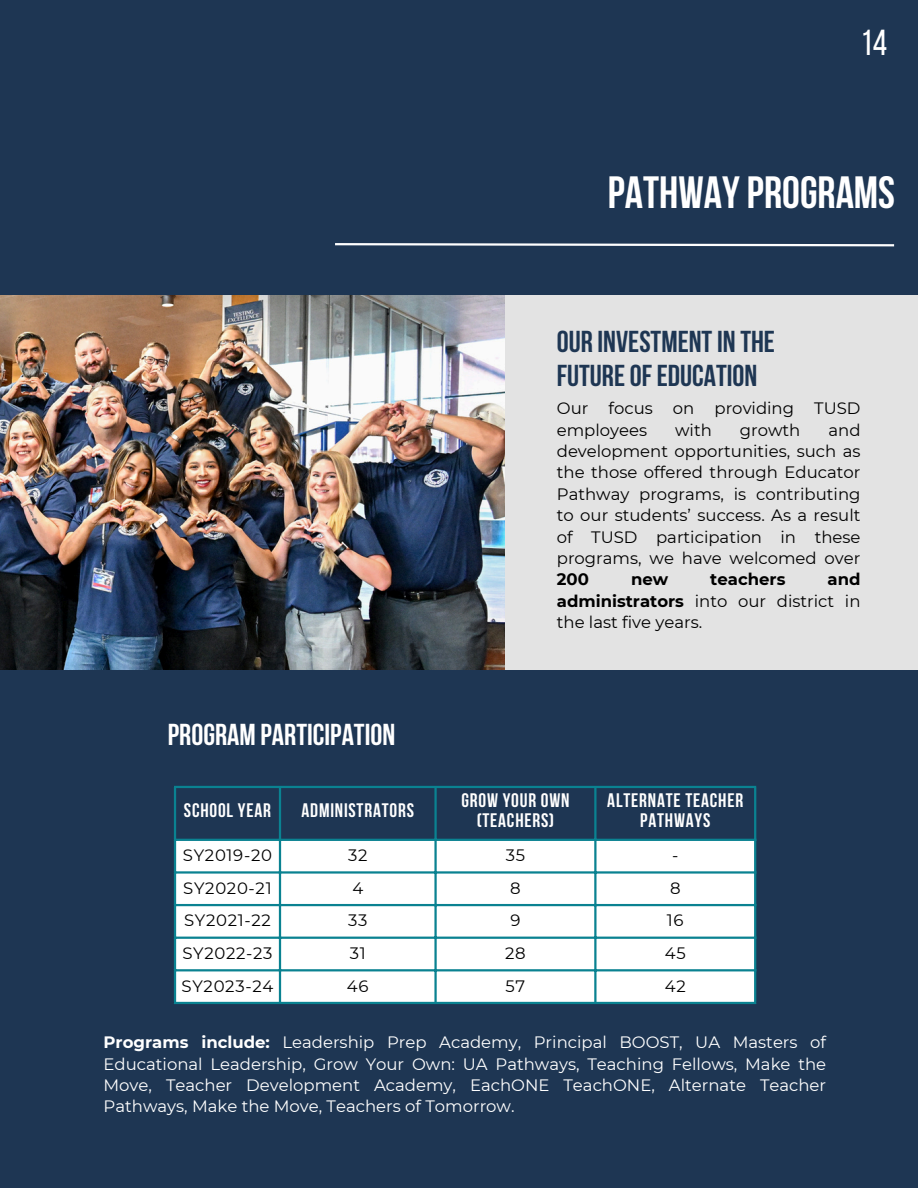
<style>
.page{position:relative;width:918px;height:1188px;background:#fff}
.page>*{position:absolute;margin:0;border:0;box-sizing:border-box;transform-origin:0 0}
.t1{font:700 45px "Bebas Neue";color:#fff}
.t2{font:36px "Bebas Neue";color:#fff}
.t3{font:700 30.15px/33.8px "Bebas Neue";color:#1e3653}
.t4{font:700 30.15px "Bebas Neue";color:#fff}
.t5{font:700 19.5px/20.2px "Bebas Neue";letter-spacing:.04em;color:#fff;text-align:center}
.t6{font:16.5px/21.3px "Montserrat";color:#000;text-align:justify}
.t7{font:16.5px/21.3px "Montserrat";color:#fff;text-align:justify}
.t8{font:16.5px "Montserrat";letter-spacing:.04em;color:#000}
.t9{font:700 16.5px "Montserrat";color:#000}
.s1{font-weight:700}
</style>
<div class="page">
<div style="left:0;top:670px;width:918px;height:518px;background:#1e3653"></div>
<img style="left:0;top:295px;width:505px;height:375px">
<div style="left:505px;top:295px;width:413px;height:375px;background:#e3e3e3"></div>
<svg style="left:176px;top:788px;width:578px;height:51px"></svg>
<div style="left:176px;top:841px;width:578px;height:161px;background:#fff"></div>
<hr style="left:174px;top:788px;width:2px;height:214px;background:#0a8291">
<hr style="left:279px;top:788px;width:2px;height:214px;background:#0a8291">
<hr style="left:434px;top:788px;width:3px;height:214px;background:#0a8291">
<hr style="left:594px;top:788px;width:3px;height:214px;background:#0a8291">
<hr style="left:754px;top:788px;width:2px;height:214px;background:#0a8291">
<hr style="left:174px;top:786px;width:582px;height:2px;background:#0a8291">
<hr style="left:174px;top:839px;width:582px;height:2px;background:#0a8291">
<hr style="left:174px;top:871px;width:582px;height:3px;background:#0a8291">
<hr style="left:174px;top:904px;width:582px;height:2px;background:#0a8291">
<hr style="left:174px;top:937px;width:582px;height:2px;background:#0a8291">
<hr style="left:174px;top:969px;width:582px;height:2px;background:#0a8291">
<hr style="left:174px;top:1002px;width:582px;height:2px;background:#0a8291">
<div style="left:0;top:0;width:918px;height:295px;background:#1e3653"></div>
<svg style="left:335px;top:243px;width:560px;height:4px"></svg>
<p class="t2" style="left:861px;top:28px;width:28px">14</p>
<p class="t1" style="left:608px;top:174px;width:289px">PATHWAY PROGRAMS</p>
<p class="t3" style="left:557px;top:328px;width:220px">OUR INVESTMENTIN THE<br>FUTUREOFEDUCATION</p>
<h1 class="t4" style="left:168px;top:723px;width:229px">PROGRAM PARTICIPATION</h1>
<h2 class="t6" style="left:557px;top:398px;width:305px">Our focus on providing TUSD employees</h2>
<h2 class="t6" style="left:557px;top:419px;width:305px;text-indent:272px">and development opportunities, such as the those offered through Educator Pathway programs, is contributing to our students’ success. As a result of TUSD participation in these programs, we have welcomed over <span class="s1">200</span></h2>
<h2 class="t6" style="left:675px;top:419px;width:38px">with</h2>
<h2 class="t6" style="left:740px;top:419px;width:62px">growth</h2>
<h2 class="t6" style="left:557px;top:569px;width:305px;text-indent:271px"><span class="s1">and administrators</span> into our district in the last five years.</h2>
<h2 class="t9" style="left:631px;top:569px;width:39px">new</h2>
<h2 class="t9" style="left:710px;top:569px;width:77px">teachers</h2>
<p class="t5" style="left:184px;top:802px;width:89px">SCHOOL YEAR</p>
<h2 class="t5" style="left:301px;top:802px;width:114px">ADMINISTRATORS</h2>
<p class="t5" style="left:461px;top:792px;width:110px">GROW YOUR OWN (TEACHERS)</p>
<p class="t5" style="left:607px;top:792px;width:137px">ALTERNATE TEACHER<br>PATHWAYS</p>
<p class="t8" style="left:183px;top:845px;width:91px">SY2019-20</p>
<p class="t6" style="left:348px;top:845px;width:21px">32</p>
<p class="t6" style="left:506px;top:845px;width:21px">35</p>
<p class="t6" style="left:672px;top:845px;width:8px">-</p>
<p class="t8" style="left:183px;top:878px;width:90px">SY2020-21</p>
<p class="t6" style="left:352px;top:877px;width:12px">4</p>
<p class="t6" style="left:510px;top:877px;width:12px">8</p>
<p class="t6" style="left:670px;top:877px;width:12px">8</p>
<p class="t8" style="left:184px;top:910px;width:88px">SY2021-22</p>
<p class="t6" style="left:348px;top:910px;width:21px">33</p>
<p class="t6" style="left:510px;top:910px;width:12px">9</p>
<p class="t6" style="left:667px;top:910px;width:18px">16</p>
<p class="t8" style="left:182px;top:943px;width:92px">SY2022-23</p>
<p class="t6" style="left:350px;top:943px;width:17px">31</p>
<p class="t6" style="left:505px;top:943px;width:22px">28</p>
<p class="t6" style="left:665px;top:943px;width:22px">45</p>
<p class="t8" style="left:182px;top:976px;width:93px">SY2023-24</p>
<p class="t6" style="left:347px;top:975px;width:23px">46</p>
<p class="t6" style="left:506px;top:975px;width:21px">57</p>
<p class="t6" style="left:665px;top:975px;width:22px">42</p>
<p class="t7" style="left:104px;top:1032px;width:724px"><span class="s1">Programs include:</span> Leadership Prep Academy, Principal BOOST, UA Masters of Educational Leadership, Grow Your Own: UA Pathways, Teaching Fellows, Make the Move, Teacher Development Academy, EachONE TeachONE, Alternate Teacher Pathways, Make the Move, Teachers of Tomorrow.</p>
</div>
